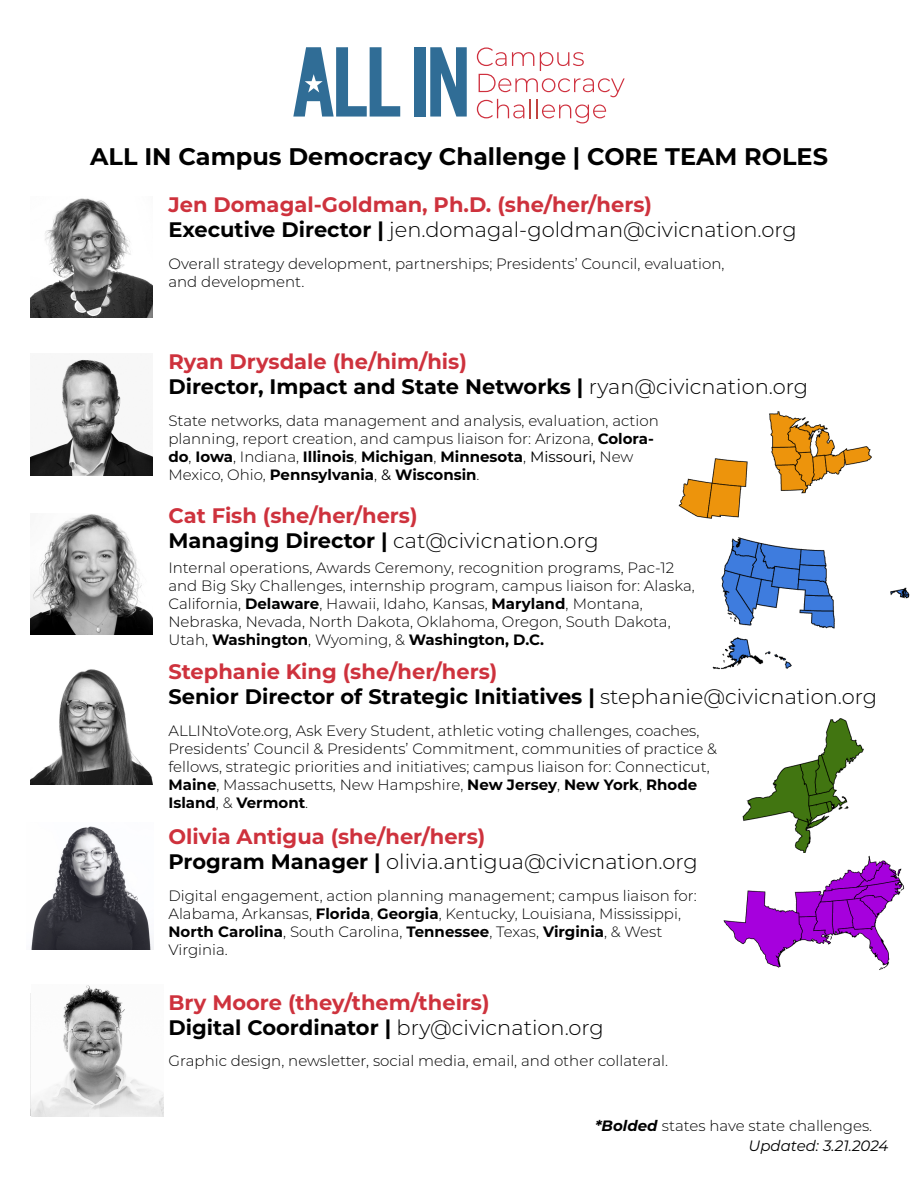
<style>
.page{position:relative;width:918px;height:1188px;background:#fff}
.page>*{position:absolute;margin:0;border:0;box-sizing:border-box;transform-origin:0 0}
.t1{font:700 24px "Montserrat";color:#000}
.t2{font:700 21px/25.2px "Montserrat";color:#ce323d}
.t3{font:700 21px/25.2px "Montserrat";color:#000}
.t4{font:300 21px/25.2px "Montserrat";color:#000}
.t5{font:300 15px/18px "Montserrat";color:#000}
.s1{color:#000}
.s2{font-weight:300;color:#000}
.s3{color:#ce323d}
.s4{font-weight:300}
.s5{font-weight:700}
.s6{font-weight:400}
.s7{font-weight:700;color:#ce323d}
.s8{font-weight:700;font-style:italic}
.s9{font-weight:400;font-style:italic}
</style>
<div class="page">
<div style="left:414px;top:47px;width:12px;height:70px;background:#306d96"></div>
<svg style="left:430px;top:47px;width:37px;height:70px"></svg>
<svg style="left:477px;top:47px;width:148px;height:76px"></svg>
<svg style="left:293px;top:47px;width:107px;height:70px"></svg>
<img style="left:31px;top:198px;width:121px;height:120px">
<img style="left:31px;top:359px;width:121px;height:117px">
<img style="left:31px;top:514px;width:121px;height:121px">
<img style="left:31px;top:669px;width:121px;height:116px">
<img style="left:31px;top:985px;width:132px;height:131px">
<img style="left:31px;top:826px;width:122px;height:123px">
<img style="left:678px;top:411px;width:194px;height:108px">
<img style="left:712px;top:537px;width:198px;height:133px">
<img style="left:742px;top:718px;width:122px;height:135px">
<img style="left:723px;top:855px;width:182px;height:115px">
<h1 class="t1" style="left:90px;top:139px;width:739px">ALL IN Campus Democracy Challenge | CORE TEAM ROLES</h1>
<h2 class="t2" style="left:168px;top:191px;width:630px">Jen Domagal-Goldman, Ph.D. (she/her/hers)<br><span class="s1">Executive Director |</span> <span class="s2">jen.domagal-goldman@civicnation.org</span></h2>
<p class="t5" style="left:168px;top:254px;width:558px">Overall strategy development, partnerships; Presidents’ Council, evaluation, and development.</p>
<h2 class="t3" style="left:168px;top:348px;width:641px"><span class="s3">Ryan Drysdale (he/him/his)<br></span>Director, Impact and State Networks | <span class="s4">ryan@civicnation.org</span></h2>
<p class="t5" style="left:168px;top:411px;width:492px">State networks, data management and analysis, evaluation, action planning, report creation, and campus liaison for: Arizona, <span class="s5">Colora&shy;do</span>, <span class="s5">Iowa</span>, Indiana, <span class="s5">Illinois</span>, <span class="s5">Michigan</span>, <span class="s5">Minnesota</span>, <span class="s6">Missouri,</span> New Mexico, Ohio, <span class="s5">Pennsylvania</span>, <span class="s6">&amp;</span> <span class="s5">Wisconsin</span>.</p>
<h2 class="t2" style="left:168px;top:501px;width:432px">Cat Fish (she/her/hers)<br><span class="s1">Managing Director |</span> <span class="s2">cat@civicnation.org</span></h2>
<p class="t5" style="left:168px;top:558px;width:528px">Internal operations, Awards Ceremony, recognition programs, Pac-12 and Big Sky Challenges, internship program, campus liaison for: Alaska, California, <span class="s5">Delaware</span>, Hawaii, Idaho, Kansas, <span class="s5">Maryland</span>, Montana, Nebraska, Nevada, North Dakota, Oklahoma, Oregon, South Dakota, Utah, <span class="s5">Washington</span>, Wyoming, &amp; <span class="s5">Washington, D.C.</span></p>
<h2 class="t3" style="left:168px;top:657px;width:710px"><span class="s3">Stephanie King (she/her/hers)<br></span>Senior Director of Strategic Initiatives | <span class="s4">stephanie@civicnation.org</span></h2>
<p class="t5" style="left:168px;top:721px;width:550px">ALLINtoVote.org, Ask Every Student, athletic voting challenges, coaches, Presidents’ Council &amp; Presidents’ Commitment, communities of practice &amp; fellows, strategic priorities and initiatives; campus liaison for: Connecticut, <span class="s5">Maine</span>, Massachusetts, New Hampshire, <span class="s5">New Jersey</span>, <span class="s5">New York</span>, <span class="s5">Rhode Island</span>, &amp; <span class="s5">Vermont</span>.</p>
<h2 class="t4" style="left:168px;top:823px;width:531px"><span class="s7">Olivia Antigua (she/her/hers)<br></span><span class="s5">Program Manager |</span> olivia.antigua@civicnation.org</h2>
<p class="t5" style="left:168px;top:886px;width:530px">Digital engagement, action planning management; campus liaison for:<br>Alabama, Arkansas, <span class="s5">Florida</span>, <span class="s5">Georgia</span>, Kentucky, Louisiana, Mississippi, <span class="s5">North Carolina</span>, South Carolina, <span class="s5">Tennessee</span>, Texas, <span class="s5">Virginia</span>, &amp; West Virginia.</p>
<h2 class="t2" style="left:168px;top:988px;width:437px">Bry Moore (they/them/theirs)<br><span class="s1">Digital Coordinator |</span> <span class="s2">bry@civicnation.org</span></h2>
<p class="t5" style="left:168px;top:1052px;width:501px">Graphic design, newsletter, social media, email, and other collateral.</p>
<p class="t5" style="left:749px;top:1115px;width:142px;line-height:20.5px;text-indent:-153px"><span class="s8">*Bolded</span> states have state challenges.<br><span class="s9">Updated: 3.21.2024</span></p>
</div>
